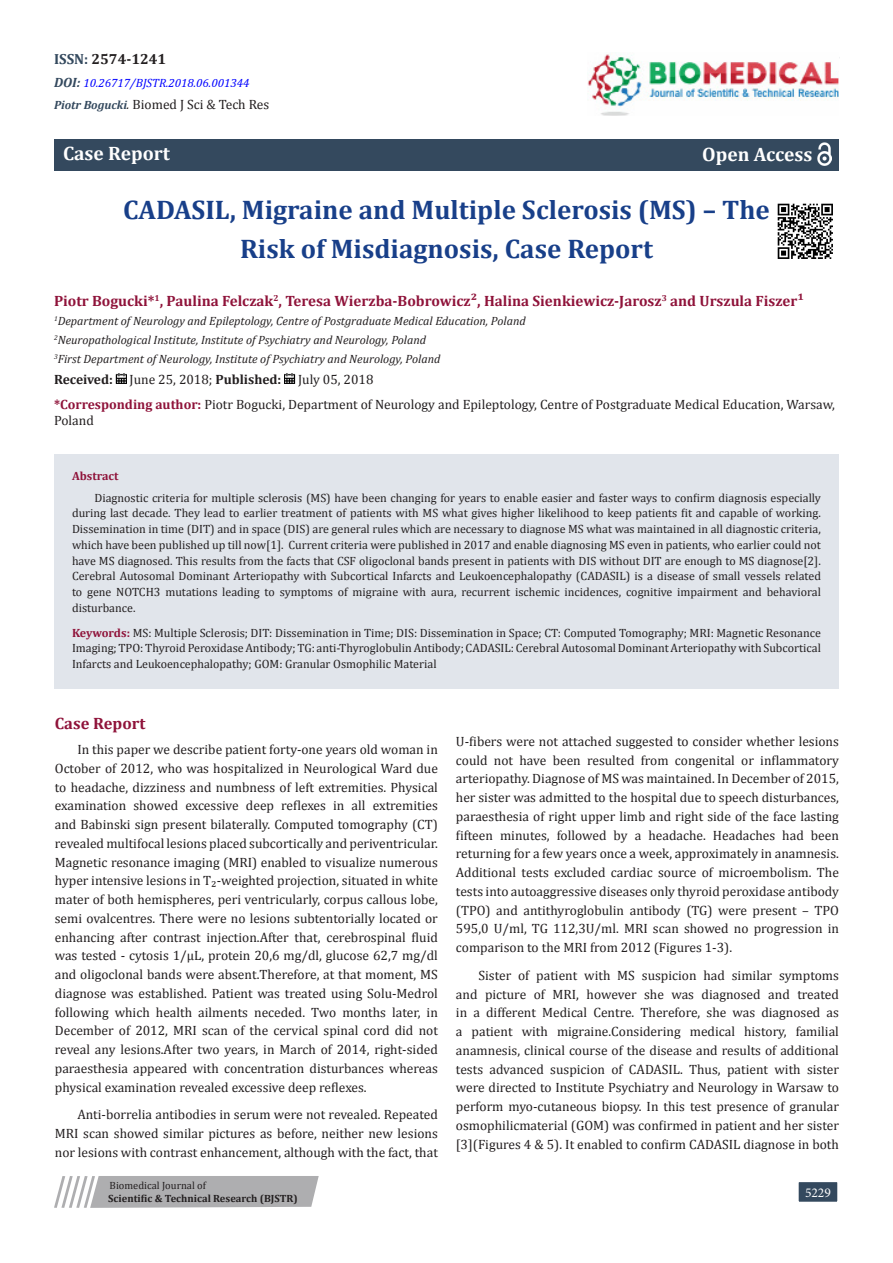
<style>
.page{position:relative;width:893px;height:1263px;background:#fff}
.page>*{position:absolute;margin:0;border:0;box-sizing:border-box;transform-origin:0 0}
.t1{font:700 27px/39px "Cambria";color:#183f89;text-align:center}
.t2{font:700 19.5px "Cambria";color:#fff}
.t3{font:700 16.5px "Cambria";color:#8f133a}
.t4{font:700 15px "Cambria";color:#8f133a}
.t5{font:700 14.7px "Cambria";color:#231f20}
.t6{font:13.5px/18.8px "Cambria";color:#231f20;text-align:justify}
.t7{font:13.5px "Minion Pro";color:#fff}
.t8{font:12px/15.8px "Cambria";color:#231f20;text-align:justify}
.t9{font:italic 12px "Cambria";color:#231f20}
.t10{font:italic 12px "Cambria";color:#00f}
.t11{font:700 12px "Cambria";color:#8f133a}
.t12{font:700 10.5px "Cambria";color:#231f20}
.t13{font:10.5px "Cambria";color:#231f20}
.s1{color:#34495e}
.s2{font-weight:700;font-size:13.5px;color:#34495e}
.s3{font-weight:700;font-style:italic;font-size:12px;color:#34495e}
.s4{font-style:italic}
.s5{font-weight:700}
.s6{font-weight:700;color:#8f133a}
</style>
<div class="page">
<div style="left:798px;top:1181px;width:40px;height:21px;background:#34495e"></div>
<div style="left:797px;top:1180px;width:42px;height:23px;border:2px solid #fff"></div>
<img style="left:587px;top:54px;width:252px;height:62px">
<div style="left:54px;top:139px;width:785px;height:32px;background:#34495e"></div>
<img style="left:817px;top:143px;width:14px;height:23px">
<svg style="left:116px;top:373px;width:11px;height:11px"></svg>
<svg style="left:284px;top:373px;width:11px;height:11px"></svg>
<div style="left:54px;top:455px;width:785px;height:234px;background:#e1e5eb"></div>
<svg style="left:54px;top:1176px;width:265px;height:32px;background:#b8b8ba"></svg>
<img style="left:777px;top:203px;width:56px;height:56px">
<p class="t5" style="left:54px;top:49px;width:114px"><span class="s1">ISSN:</span> 2574-1241</p>
<p class="t10" style="left:54px;top:74px;width:197px"><span class="s2">DOI:</span> 10.26717/BJSTR.2018.06.001344</p>
<p class="t6" style="left:54px;top:95px;width:217px"><span class="s3">Piotr Bogucki</span><span class="s4">.</span> Biomed J Sci &amp; Tech Res</p>
<p class="t2" style="left:63px;top:140px;width:108px">Case Report</p>
<p class="t1" style="left:123px;top:190px;width:648px">CADASIL, Migraine and Multiple Sclerosis (MS) – The<br>Risk of Misdiagnosis, Case Report</p>
<p class="t4" style="left:54px;top:291px;width:751px">Piotr Bogucki*<sup>1</sup>, Paulina Felczak<sup>2</sup>, Teresa Wierzba-Bobrowicz², Halina Sienkiewicz-Jarosz<sup>3</sup> and Urszula Fiszer¹</p>
<p class="t9" style="left:54px;top:313px;width:473px"><sup>1</sup>Department of Neurology and Epileptology, Centre of Postgraduate Medical Education, Poland</p>
<p class="t9" style="left:54px;top:331px;width:374px"><sup>2</sup>Neuropathological Institute, Institute of Psychiatry and Neurology, Poland</p>
<p class="t9" style="left:54px;top:350px;width:388px"><sup>3</sup>First Department of Neurology, Institute of Psychiatry and Neurology, Poland</p>
<p class="t6" style="left:54px;top:370px;width:321px"><span class="s5">Received:</span> June 25, 2018; <span class="s5">Published:</span> July 05, 2018</p>
<p class="t6" style="left:54px;top:396px;width:782px;line-height:16.2px"><span class="s6">*Corresponding author:</span> Piotr Bogucki, Department of Neurology and Epileptology, Centre of Postgraduate Medical Education, Warsaw,<br>Poland</p>
<p class="t2" style="left:702px;top:140px;width:112px">Open Access</p>
<p class="t11" style="left:72px;top:467px;width:48px">Abstract</p>
<p class="t8" style="left:72px;top:490px;width:750px;text-indent:22px">Diagnostic criteria for multiple sclerosis (MS) have been changing for years to enable easier and faster ways to confirm diagnosis especially during last decade. They lead to earlier treatment of patients with MS what gives higher likelihood to keep patients fit and capable of working.<br>Dissemination in time (DIT) and in space (DIS) are general rules which are necessary to diagnose MS what was maintained in all diagnostic criteria, which have been published up till now[1]. Current criteria were published in 2017 and enable diagnosing MS even in patients, who earlier could not have MS diagnosed. This results from the facts that CSF oligoclonal bands present in patients with DIS without DIT are enough to MS diagnose[2].<br>Cerebral Autosomal Dominant Arteriopathy with Subcortical Infarcts and Leukoencephalopathy (CADASIL) is a disease of small vessels related to gene NOTCH3 mutations leading to symptoms of migraine with aura, recurrent ischemic incidences, cognitive impairment and behavioral disturbance.</p>
<p class="t8" style="left:72px;top:625px;width:750px"><span class="s6">Keywords:</span> MS: Multiple Sclerosis; DIT: Dissemination in Time; DIS: Dissemination in Space; CT: Computed Tomography; MRI: Magnetic Resonance Imaging; TPO: Thyroid Peroxidase Antibody; TG: anti-Thyroglobulin Antibody; CADASIL: Cerebral Autosomal Dominant Arteriopathy with Subcortical Infarcts and Leukoencephalopathy; GOM: Granular Osmophilic Material</p>
<p class="t3" style="left:55px;top:712px;width:92px">Case Report</p>
<p class="t6" style="left:55px;top:740px;width:385px;text-indent:22px">In this paper we describe patient forty-one years old woman in October of 2012, who was hospitalized in Neurological Ward due to headache, dizziness and numbness of left extremities. Physical examination showed excessive deep reflexes in all extremities and Babinski sign present bilaterally. Computed tomography (CT) revealed multifocal lesions placed subcortically and periventricular.<br>Magnetic resonance imaging (MRI) enabled to visualize numerous hyper intensive lesions in T₂-weighted projection, situated in white mater of both hemispheres, peri ventricularly, corpus callous lobe, semi ovalcentres. There were no lesions subtentorially located or enhancing after contrast injection.After that, cerebrospinal fluid was tested - cytosis 1/µL, protein 20,6 mg/dl, glucose 62,7 mg/dl and oligoclonal bands were absent.Therefore, at that moment, MS diagnose was established. Patient was treated using Solu-Medrol following which health ailments neceded. Two months later, in December of 2012, MRI scan of the cervical spinal cord did not reveal any lesions.After two years, in March of 2014, right-sided paraesthesia appeared with concentration disturbances whereas physical examination revealed excessive deep reflexes.</p>
<p class="t6" style="left:55px;top:1105px;width:385px;text-indent:22px">Anti-borrelia antibodies in serum were not revealed. Repeated MRI scan showed similar pictures as before, neither new lesions nor lesions with contrast enhancement, although with the fact, that</p>
<p class="t13" style="left:110px;top:1179px;width:98px">Biomedical Journal of</p>
<p class="t12" style="left:108px;top:1191px;width:191px">Scientific &amp; Technical Research (BJSTR)</p>
<p class="t6" style="left:456px;top:732px;width:385px">U-fibers were not attached suggested to consider whether lesions could not have been resulted from congenital or inflammatory arteriopathy. Diagnose of MS was maintained. In December of 2015, her sister was admitted to the hospital due to speech disturbances, paraesthesia of right upper limb and right side of the face lasting fifteen minutes, followed by a headache. Headaches had been returning for a few years once a week, approximately in anamnesis.<br>Additional tests excluded cardiac source of microembolism. The tests into autoaggressive diseases only thyroid peroxidase antibody (TPO) and antithyroglobulin antibody (TG) were present – TPO 595,0 U/ml, TG 112,3U/ml. MRI scan showed no progression in comparison to the MRI from 2012 (Figures 1-3).</p>
<p class="t6" style="left:456px;top:966px;width:385px;text-indent:22px">Sister of patient with MS suspicion had similar symptoms and picture of MRI, however she was diagnosed and treated in a different Medical Centre. Therefore, she was diagnosed as a patient with migraine.Considering medical history, familial anamnesis, clinical course of the disease and results of additional tests advanced suspicion of CADASIL. Thus, patient with sister were directed to Institute Psychiatry and Neurology in Warsaw to perform myo-cutaneous biopsy. In this test presence of granular osmophilicmaterial (GOM) was confirmed in patient and her sister [3](Figures 4 &amp; 5). It enabled to confirm CADASIL diagnose in both</p>
<p class="t7" style="left:805px;top:1183px;width:27px">5229</p>
</div>
